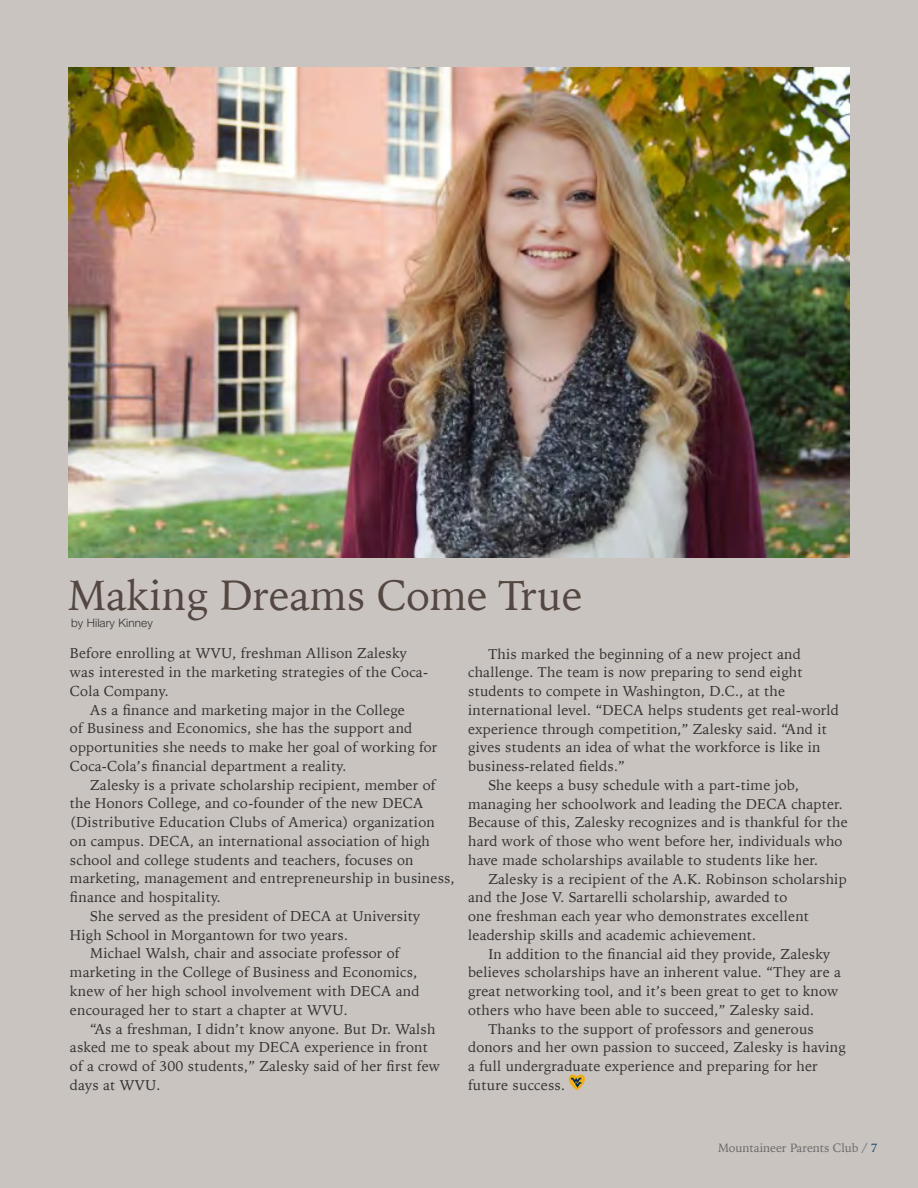
<style>
.page{position:relative;width:918px;height:1188px;background:#fff}
.page>*{position:absolute;margin:0;border:0;box-sizing:border-box;transform-origin:0 0}
.Default{font:42px "Iowan Old Style";color:#544640}
.t1{font:14.25px/18.8px "Iowan Old Style";letter-spacing:.015em;color:#333233}
.t2{font:12px "Iowan Old Style";color:#69696c}
.t3{font:300 11.7px "Helvetica Neue LT Std";letter-spacing:.01em;color:#333233}
.s1{color:#133f6c}
</style>
<div class="page">
<div style="left:1px;top:0;width:917px;height:1188px;background:#c9c4bf"></div>
<svg style="left:569px;top:1075px;width:16px;height:15px"></svg>
<img style="left:68px;top:68px;width:782px;height:490px">
<p class="Default" style="left:68px;top:558px;width:516px">Making Dreams Come True</p>
<p class="t3" style="left:71px;top:616px;width:83px">by Hilary Kinney</p>
<p class="t1" style="left:70px;top:643px;width:360px">Before enrolling at WVU, freshman Allison Zalesky was interested in the marketing strategies of the Coca-<br>Cola Company.</p>
<p class="t1" style="left:70px;top:700px;width:369px;text-indent:20px">As a finance and marketing major in the College<br>of Business and Economics, she has the support and opportunities she needs to make her goal of working for Coca-Cola’s financial department a reality.</p>
<p class="t1" style="left:70px;top:775px;width:386px;text-indent:20px">Zalesky is a private scholarship recipient, member of the Honors College, and co-founder of the new DECA (Distributive Education Clubs of America) organization on campus. DECA, an international association of high school and college students and teachers, focuses on marketing, management and entrepreneurship in business, finance and hospitality.</p>
<p class="t1" style="left:70px;top:906px;width:352px;text-indent:20px">She served as the president of DECA at University<br>High School in Morgantown for two years.</p>
<p class="t1" style="left:70px;top:944px;width:351px;text-indent:20px">Michael Walsh, chair and associate professor of marketing in the College of Business and Economics, knew of her high school involvement with DECA and encouraged her to start a chapter at WVU.</p>
<p class="t1" style="left:70px;top:1019px;width:371px;text-indent:20px">“As a freshman, I didn’t know anyone. But Dr. Walsh asked me to speak about my DECA experience in front of a crowd of 300 students,” Zalesky said of her first few days at WVU.</p>
<p class="t1" style="left:468px;top:644px;width:372px;text-indent:20px">This marked the beginning of a new project and challenge. The team is now preparing to send eight students to compete in Washington, D.C., at the international level. “DECA helps students get real-world experience through competition,” Zalesky said. “And it gives students an idea of what the workforce is like in business-related fields.”</p>
<p class="t1" style="left:468px;top:775px;width:381px;text-indent:20px">She keeps a busy schedule with a part-time job, managing her schoolwork and leading the DECA chapter.<br>Because of this, Zalesky recognizes and is thankful for the hard work of those who went before her, individuals who have made scholarships available to students like her.</p>
<p class="t1" style="left:468px;top:869px;width:380px;text-indent:20px">Zalesky is a recipient of the A.K. Robinson scholarship and the Jose V. Sartarelli scholarship, awarded to<br>one freshman each year who demonstrates excellent leadership skills and academic achievement.</p>
<p class="t1" style="left:468px;top:944px;width:374px;text-indent:20px">In addition to the financial aid they provide, Zalesky believes scholarships have an inherent value. “They are a great networking tool, and it’s been great to get to know others who have been able to succeed,” Zalesky said.</p>
<p class="t1" style="left:468px;top:1019px;width:379px;text-indent:20px">Thanks to the support of professors and generous donors and her own passion to succeed, Zalesky is having a full undergraduate experience and preparing for her future success.</p>
<p class="t2" style="left:718px;top:1137px;width:161px">Mountaineer Parents Club / <span class="s1">7</span></p>
</div>
